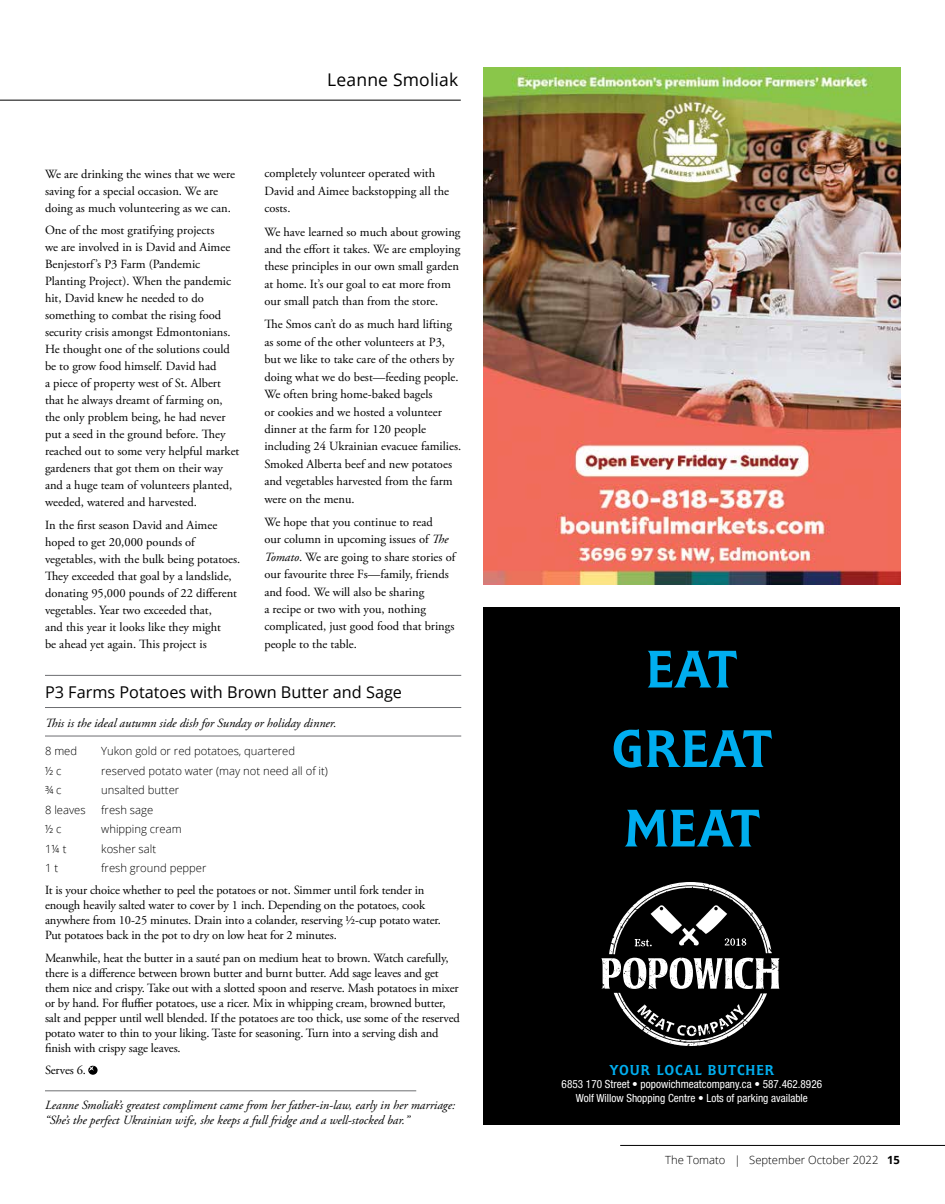
<style>
.page{position:relative;width:945px;height:1204px;background:#fff}
.page>*{position:absolute;margin:0;border:0;box-sizing:border-box;transform-origin:0 0}
.t1{font:55px/79.5px "Flange Regular DTC";color:#00aeef;text-align:center}
.t2{font:17.5px "Open Sans";letter-spacing:.01em;color:#000}
.t3{font:16.25px "Open Sans";color:#000}
.t4{font:15px "Flange Regular DTC";letter-spacing:.06em;color:#00aeef}
.t5{font:12.5px/17px "Adobe Garamond Pro";color:#000}
.t6{font:italic 12.5px/15px "Adobe Garamond Pro";color:#000}
.t7{font:300 11.25px "Open Sans";color:#000}
.t8{font:condensed 11.25px/13.5px "Helvetica Neue";color:#fff;text-align:center}
.s1{font-style:italic}
.s2{font-weight:700}
</style>
<div class="page">
<hr style="left:620px;top:1145px;width:325px;height:1px;background:#000">
<div style="left:484px;top:608px;width:416px;height:517px;background:#000"></div>
<svg style="left:601px;top:882px;width:179px;height:164px"></svg>
<img style="left:484px;top:67px;width:416px;height:518px">
<hr style="left:0;top:100px;width:461px;height:1px;background:#000">
<hr style="left:45px;top:675px;width:416px;height:1px;background:#6d6e71">
<hr style="left:45px;top:707px;width:416px;height:1px;background:#6d6e71">
<hr style="left:45px;top:736px;width:416px;height:1px;background:#6d6e71">
<hr style="left:45px;top:1090px;width:371px;height:1px;background:#6d6e71">
<svg style="left:88px;top:1065px;width:10px;height:10px"></svg>
<h2 class="t2" style="left:327px;top:68px;width:132px">Leanne Smoliak</h2>
<p class="t5" style="left:264px;top:165px;width:186px;line-height:17.4px">completely volunteer operated with<br>David and Aimee backstopping all the costs.</p>
<p class="t5" style="left:264px;top:223px;width:198px;line-height:17.4px">We have learned so much about growing and the effort it takes. We are employing these principles in our own small garden at home. It’s our goal to eat more from our small patch than from the store.</p>
<p class="t5" style="left:264px;top:316px;width:198px;line-height:17.4px">The Smos can’t do as much hard lifting as some of the other volunteers at P3, but we like to take care of the others by doing what we do best—feeding people.<br>We often bring home-baked bagels<br>or cookies and we hosted a volunteer dinner at the farm for 120 people including 24 Ukrainian evacuee families.<br>Smoked Alberta beef and new potatoes and vegetables harvested from the farm were on the menu.</p>
<p class="t5" style="left:264px;top:514px;width:193px;line-height:17.4px">We hope that you continue to read<br>our column in upcoming issues of <span class="s1">The Tomato</span>. We are going to share stories of our favourite three Fs—family, friends and food. We will also be sharing<br>a recipe or two with you, nothing complicated, just good food that brings people to the table.</p>
<h3 class="t3" style="left:45px;top:681px;width:359px">P3 Farms Potatoes with Brown Butter and Sage</h3>
<p class="t6" style="left:45px;top:715px;width:293px">This is the ideal autumn side dish for Sunday or holiday dinner.</p>
<p class="t7" style="left:45px;top:743px;width:34px">8 med</p>
<p class="t7" style="left:101px;top:743px;width:195px">Yukon gold or red potatoes, quartered</p>
<p class="t7" style="left:45px;top:763px;width:18px">½ c</p>
<p class="t7" style="left:101px;top:763px;width:228px">reserved potato water (may not need all of it)</p>
<p class="t7" style="left:45px;top:782px;width:18px">¾ c</p>
<p class="t7" style="left:101px;top:782px;width:80px">unsalted butter</p>
<p class="t7" style="left:45px;top:802px;width:42px">8 leaves</p>
<p class="t7" style="left:101px;top:802px;width:53px">fresh sage</p>
<p class="t7" style="left:45px;top:821px;width:18px">½ c</p>
<p class="t7" style="left:101px;top:821px;width:82px">whipping cream</p>
<p class="t7" style="left:45px;top:841px;width:23px">1¼ t</p>
<p class="t7" style="left:101px;top:841px;width:56px">kosher salt</p>
<p class="t7" style="left:45px;top:860px;width:15px">1 t</p>
<p class="t7" style="left:101px;top:860px;width:107px">fresh ground pepper</p>
<p class="t5" style="left:45px;top:883px;width:397px;line-height:15px">It is your choice whether to peel the potatoes or not. Simmer until fork tender in enough heavily salted water to cover by 1 inch. Depending on the potatoes, cook anywhere from 10-25 minutes. Drain into a colander, reserving ½-cup potato water.<br>Put potatoes back in the pot to dry on low heat for 2 minutes.</p>
<p class="t5" style="left:45px;top:950px;width:416px;line-height:15px">Meanwhile, heat the butter in a sauté pan on medium heat to brown. Watch carefully, there is a difference between brown butter and burnt butter. Add sage leaves and get them nice and crispy. Take out with a slotted spoon and reserve. Mash potatoes in mixer or by hand. For fluffier potatoes, use a ricer. Mix in whipping cream, browned butter, salt and pepper until well blended. If the potatoes are too thick, use some of the reserved potato water to thin to your liking. Taste for seasoning. Turn into a serving dish and finish with crispy sage leaves.</p>
<p class="t5" style="left:45px;top:1062px;width:43px">Serves 6.</p>
<p class="t6" style="left:45px;top:1098px;width:412px">Leanne Smoliak’s greatest compliment came from her father-in-law, early in her marriage: “She’s the perfect Ukrainian wife, she keeps a full fridge and a well-stocked bar.”</p>
<p class="t5" style="left:45px;top:166px;width:192px">We are drinking the wines that we were saving for a special occasion. We are doing as much volunteering as we can.</p>
<p class="t5" style="left:45px;top:222px;width:196px">One of the most gratifying projects<br>we are involved in is David and Aimee Benjestorf’s P3 Farm (Pandemic Planting Project). When the pandemic hit, David knew he needed to do something to combat the rising food security crisis amongst Edmontonians.<br>He thought one of the solutions could be to grow food himself. David had<br>a piece of property west of St. Albert that he always dreamt of farming on, the only problem being, he had never put a seed in the ground before. They reached out to some very helpful market gardeners that got them on their way and a huge team of volunteers planted, weeded, watered and harvested.</p>
<p class="t5" style="left:45px;top:517px;width:197px">In the first season David and Aimee hoped to get 20,000 pounds of vegetables, with the bulk being potatoes.<br>They exceeded that goal by a landslide, donating 95,000 pounds of 22 different vegetables. Year two exceeded that,<br>and this year it looks like they might<br>be ahead yet again. This project is</p>
<h1 class="t1" style="left:611px;top:630px;width:162px">EAT<br>GREAT<br>MEAT</h1>
<p class="t4" style="left:609px;top:1061px;width:167px">YOUR LOCAL BUTCHER</p>
<p class="t8" style="left:562px;top:1077px;width:262px">6853 170 Street • popowichmeatcompany.ca • 587.462.8926<br>Wolf Willow Shopping Centre • Lots of parking available</p>
<p class="t7" style="left:665px;top:1152px;width:236px">The Tomato | September October 2022 <span class="s2">15</span></p>
</div>
